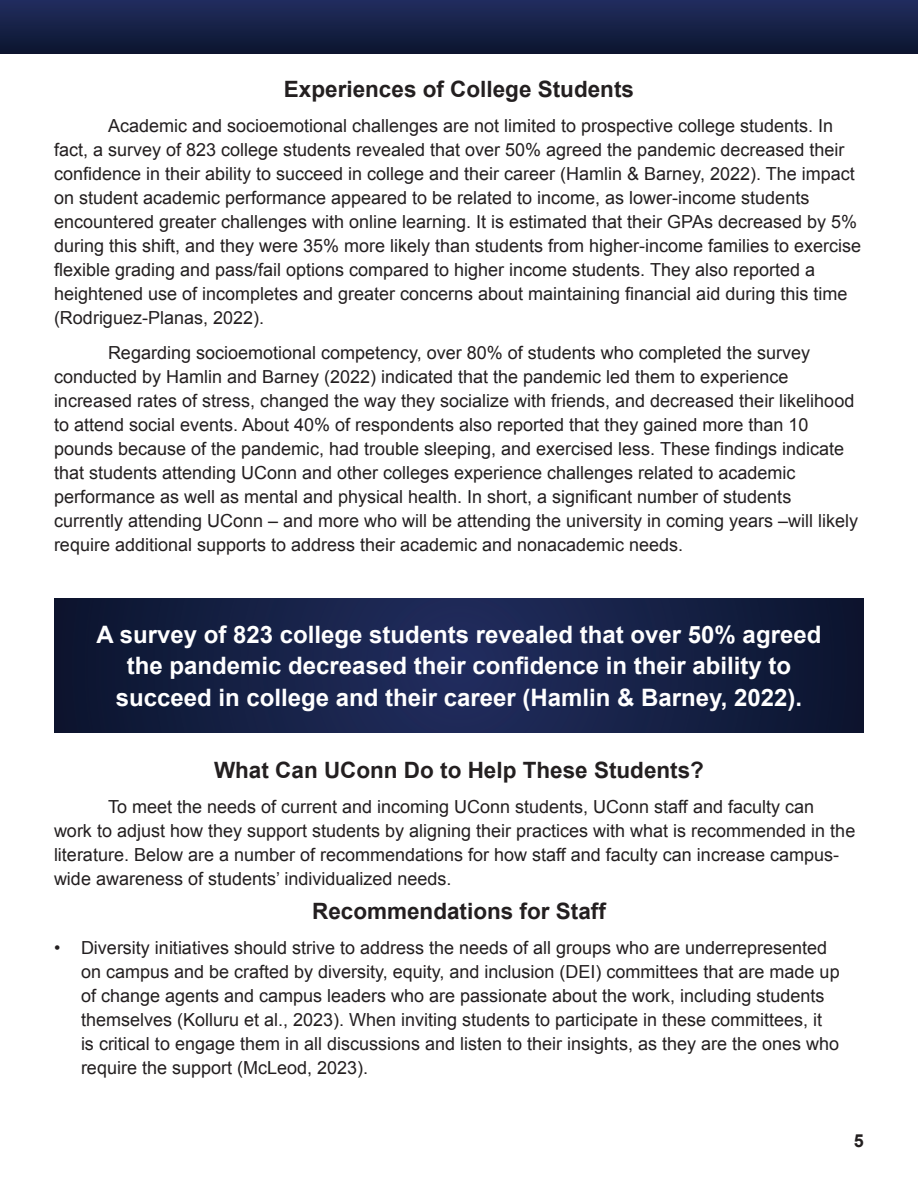
<style>
.page{position:relative;width:918px;height:1188px;background:#fff}
.page>*{position:absolute;margin:0;border:0;box-sizing:border-box;transform-origin:0 0}
.t1{font:700 24px/31.5px "Arial";color:#fff;text-align:center}
.t2{font:700 22.5px "Arial";color:#231f20}
.t3{font:18px/24px "Arial";color:#231f20}
.t4{font:700 18px "Arial";color:#231f20}
</style>
<div class="page">
<div style="left:0;top:0;width:918px;height:54px;background:linear-gradient(to bottom,#212d5f,#0c152f)"></div>
<svg style="left:54px;top:598px;width:810px;height:135px;background:#152045"></svg>
<p class="t2" style="left:284px;top:75px;width:352px">Experiences of College Students</p>
<p class="t3" style="left:54px;top:114px;width:809px;text-indent:54px">Academic and socioemotional challenges are not limited to prospective college students. In fact, a survey of 823 college students revealed that over 50% agreed the pandemic decreased their confidence in their ability to succeed in college and their career (Hamlin &amp; Barney, 2022). The impact on student academic performance appeared to be related to income, as lower-income students encountered greater challenges with online learning. It is estimated that their GPAs decreased by 5% during this shift, and they were 35% more likely than students from higher-income families to exercise flexible grading and pass/fail options compared to higher income students. They also reported a heightened use of incompletes and greater concerns about maintaining financial aid during this time (Rodriguez-Planas, 2022).</p>
<p class="t3" style="left:54px;top:341px;width:806px;text-indent:54px">Regarding socioemotional competency, over 80% of students who completed the survey conducted by Hamlin and Barney (2022) indicated that the pandemic led them to experience increased rates of stress, changed the way they socialize with friends, and decreased their likelihood to attend social events. About 40% of respondents also reported that they gained more than 10 pounds because of the pandemic, had trouble sleeping, and exercised less. These findings indicate that students attending UConn and other colleges experience challenges related to academic performance as well as mental and physical health. In short, a significant number of students currently attending UConn – and more who will be attending the university in coming years –will likely require additional supports to address their academic and nonacademic needs.</p>
<p class="t1" style="left:97px;top:620px;width:726px">A survey of 823 college students revealed that over 50% agreed the pandemic decreased their confidence in their ability to succeed in college and their career (Hamlin &amp; Barney, 2022).</p>
<p class="t2" style="left:214px;top:755px;width:492px">What Can UConn Do to Help These Students?</p>
<p class="t3" style="left:54px;top:794px;width:803px;text-indent:54px">To meet the needs of current and incoming UConn students, UConn staff and faculty can work to adjust how they support students by aligning their practices with what is recommended in the literature. Below are a number of recommendations for how staff and faculty can increase campus&shy;wide awareness of students’ individualized needs.</p>
<p class="t2" style="left:312px;top:897px;width:295px">Recommendations for Staff</p>
<p class="t3" style="left:81px;top:936px;width:760px;text-indent:-27px">• Diversity initiatives should strive to address the needs of all groups who are underrepresented on campus and be crafted by diversity, equity, and inclusion (DEI) committees that are made up of change agents and campus leaders who are passionate about the work, including students themselves (Kolluru et al., 2023). When inviting students to participate in these committees, it is critical to engage them in all discussions and listen to their insights, as they are the ones who require the support (McLeod, 2023).</p>
<p class="t4" style="left:854px;top:1129px;width:12px">5</p>
</div>
